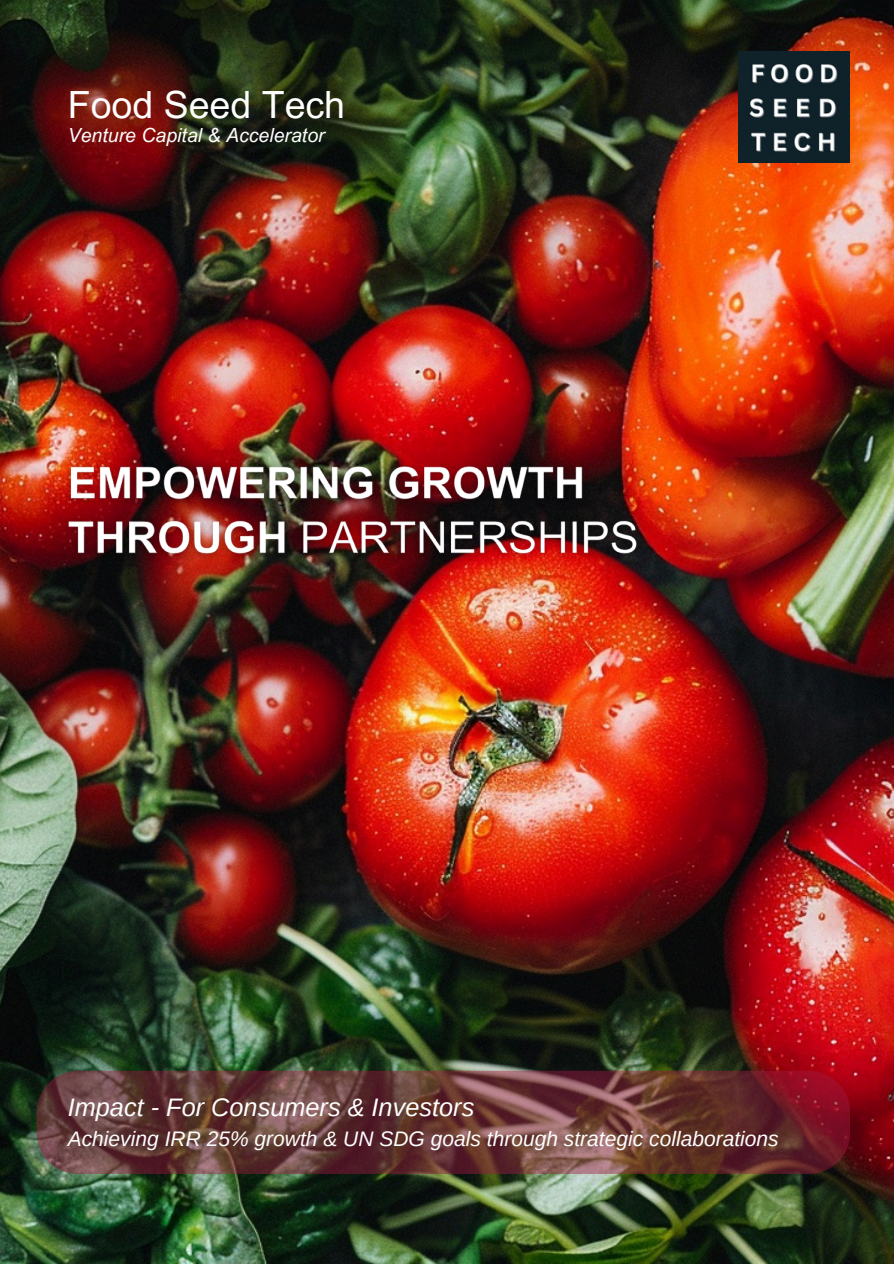
<style>
.page{position:relative;width:894px;height:1264px;background:#fff}
.page>*{position:absolute;margin:0;border:0;box-sizing:border-box;transform-origin:0 0}
.t1{font:37.5px "Arial MT Pro";color:#fefefe}
.t2{font:italic 25.35px "Arimo";color:#fefefe}
.t3{font:italic 21px "Arimo";color:#fefefe}
.t4{font:italic 19.5px "Arial MT Pro";color:#fefefe}
</style>
<div class="page">
<img style="left:0;top:0;width:893px;height:1263px">
<svg style="left:37px;top:1070px;width:812px;height:104px"></svg>
<img style="left:738px;top:51px;width:111px;height:112px">
<img style="left:56px;top:456px;width:593px;height:111px">
<h1 class="t1" style="left:68px;top:91px;width:279px">Food Seed Tech</h1>
<p class="t4" style="left:68px;top:128px;width:258px">Venture Capital &amp; Accelerator</p>
<p class="t2" style="left:68px;top:1093px;width:408px">Impact - For Consumers &amp; Investors</p>
<p class="t3" style="left:68px;top:1127px;width:712px">Achieving IRR 25% growth &amp; UN SDG goals through strategic collaborations</p>
</div>
